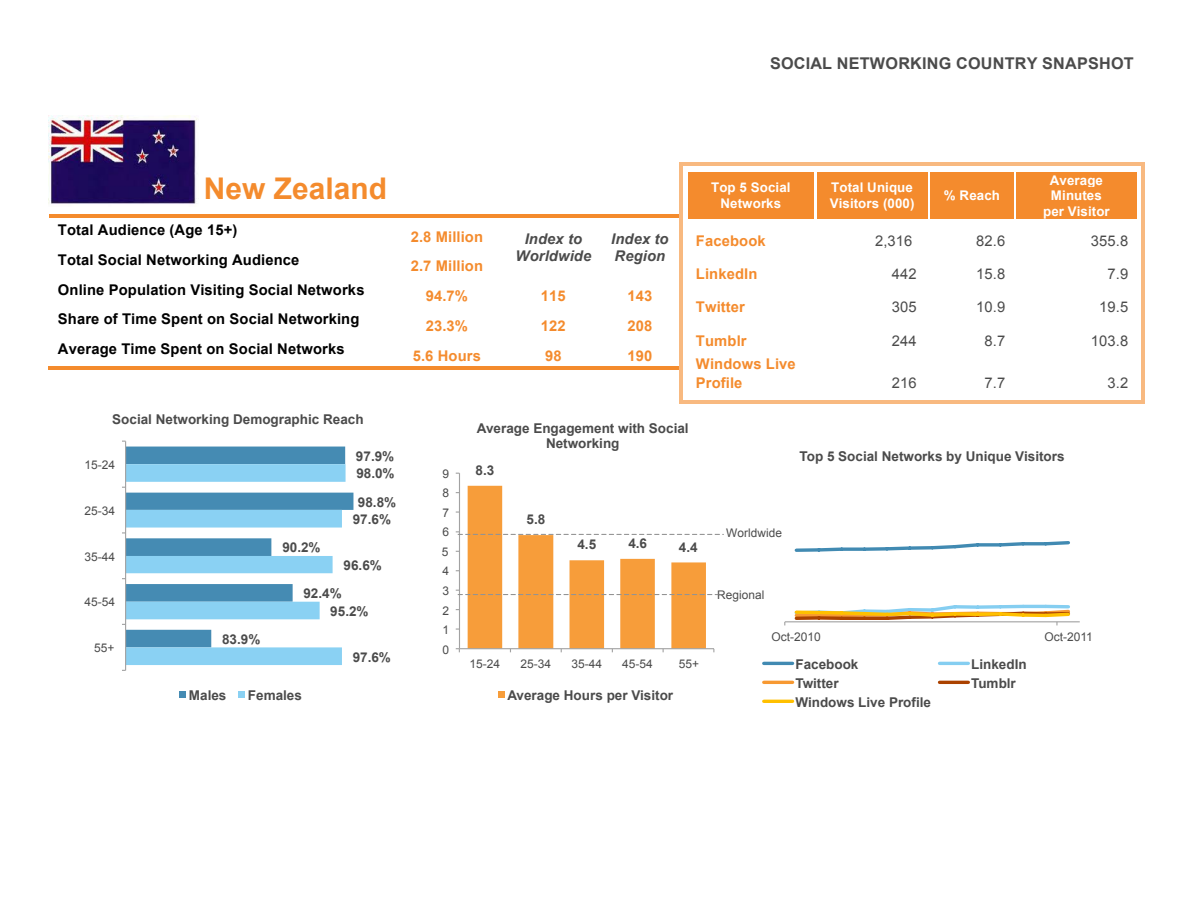
<style>
.page{position:relative;width:1188px;height:918px;background:#fff}
.page>*{position:absolute;margin:0;border:0;box-sizing:border-box;transform-origin:0 0}
.t1{font:700 29.85px "Arial";color:#f48b2d}
.t2{font:700 16.2px "Arial";letter-spacing:.015em;color:#4b4b4b}
.t3{font:700 14.7px "Arial";letter-spacing:.01em;color:#000}
.t4{font:700 14.7px/19.8px "Arial";letter-spacing:.01em;color:#f48b2d}
.t5{font:14.7px "Arial";letter-spacing:.01em;color:#4b4b4b}
.t6{font:italic 700 14.7px/17.2px "Arial";letter-spacing:.01em;color:#4b4b4b;text-align:center}
.t7{font:700 13.5px/15px "Arial";color:#4b4b4b;text-align:center}
.t8{font:700 13.35px/15.5px "Arial";letter-spacing:.01em;color:#fff;text-align:center}
.t9{font:12px "Arial";color:#4b4b4b}
.t10{font:11.85px "Arial";letter-spacing:.005em;color:#4b4b4b}
</style>
<div class="page">
<svg style="left:126px;top:447px;width:227px;height:63px;background:#5394b9"></svg>
<svg style="left:126px;top:464px;width:220px;height:201px"></svg>
<hr style="left:125px;top:441px;width:1px;height:229px;background:#a2a2a2">
<div style="left:180px;top:691px;width:6px;height:7px;background:#458bb3"></div>
<div style="left:239px;top:691px;width:6px;height:7px;background:#8ad1f3"></div>
<hr style="left:459px;top:473px;width:1px;height:176px;background:#a2a2a2">
<div style="left:498px;top:691px;width:7px;height:7px;background:#f79d3a"></div>
<hr style="left:785px;top:621px;width:295px;height:1px;background:#a2a2a2">
<svg style="left:794px;top:541px;width:276px;height:11px"></svg>
<svg style="left:793px;top:604px;width:279px;height:21px"></svg>
<hr style="left:764px;top:662px;width:29px;height:3px;background:#418ab2">
<hr style="left:940px;top:662px;width:28px;height:3px;background:#85cef1">
<hr style="left:764px;top:681px;width:29px;height:3px;background:#f79932">
<hr style="left:940px;top:681px;width:28px;height:3px;background:#ab4200">
<hr style="left:764px;top:700px;width:29px;height:3px;background:#ffc000">
<hr style="left:50px;top:214px;width:336px;height:3px;background:#f48b2d">
<svg style="left:386px;top:214px;width:4px;height:3px"></svg>
<hr style="left:390px;top:214px;width:117px;height:3px;background:#f48b2d">
<hr style="left:510px;top:214px;width:89px;height:3px;background:#f48b2d">
<svg style="left:599px;top:214px;width:4px;height:3px"></svg>
<hr style="left:603px;top:214px;width:77px;height:3px;background:#f48b2d">
<hr style="left:49px;top:366px;width:337px;height:4px;background:#f48b2d">
<hr style="left:388px;top:366px;width:119px;height:4px;background:#f48b2d">
<hr style="left:509px;top:366px;width:90px;height:4px;background:#f48b2d">
<svg style="left:599px;top:366px;width:3px;height:4px"></svg>
<hr style="left:602px;top:366px;width:78px;height:4px;background:#f48b2d">
<div style="left:688px;top:172px;width:126px;height:47px;background:#f48b2d"></div>
<div style="left:817px;top:172px;width:110px;height:47px;background:#f48b2d"></div>
<div style="left:930px;top:172px;width:83px;height:47px;background:#f48b2d"></div>
<div style="left:1016px;top:172px;width:121px;height:47px;background:#f48b2d"></div>
<svg style="left:680px;top:162px;width:3px;height:10px"></svg>
<hr style="left:683px;top:162px;width:132px;height:4px;background:#f8b980">
<svg style="left:815px;top:162px;width:4px;height:4px"></svg>
<hr style="left:819px;top:162px;width:110px;height:4px;background:#f8b980">
<svg style="left:929px;top:162px;width:3px;height:4px"></svg>
<hr style="left:932px;top:162px;width:83px;height:4px;background:#f8b980">
<svg style="left:1015px;top:162px;width:3px;height:4px"></svg>
<hr style="left:1018px;top:162px;width:123px;height:4px;background:#f8b980">
<svg style="left:1141px;top:162px;width:3px;height:10px"></svg>
<hr style="left:680px;top:172px;width:3px;height:48px;background:#f8b980">
<hr style="left:1141px;top:172px;width:3px;height:48px;background:#f8b980">
<hr style="left:680px;top:221px;width:3px;height:32px;background:#f8b980">
<hr style="left:1141px;top:221px;width:3px;height:32px;background:#f8b980">
<hr style="left:680px;top:255px;width:3px;height:32px;background:#f8b980">
<hr style="left:1141px;top:255px;width:3px;height:32px;background:#f8b980">
<hr style="left:680px;top:288px;width:3px;height:32px;background:#f8b980">
<hr style="left:1141px;top:288px;width:3px;height:32px;background:#f8b980">
<hr style="left:680px;top:321px;width:3px;height:32px;background:#f8b980">
<hr style="left:1141px;top:321px;width:3px;height:32px;background:#f8b980">
<hr style="left:680px;top:354px;width:3px;height:47px;background:#f8b980">
<hr style="left:683px;top:401px;width:132px;height:3px;background:#f8b980">
<svg style="left:815px;top:401px;width:4px;height:3px"></svg>
<hr style="left:819px;top:401px;width:110px;height:3px;background:#f8b980">
<hr style="left:932px;top:401px;width:83px;height:3px;background:#f8b980">
<hr style="left:1018px;top:401px;width:123px;height:3px;background:#f8b980">
<hr style="left:1141px;top:354px;width:3px;height:47px;background:#f8b980">
<svg style="left:456px;top:486px;width:267px;height:166px"></svg>
<img style="left:48px;top:116px;width:149px;height:88px">
<p class="t2" style="left:770px;top:54px;width:365px">SOCIAL NETWORKING COUNTRY SNAPSHOT</p>
<h1 class="t1" style="left:204px;top:172px;width:185px">New Zealand</h1>
<p class="t3" style="left:58px;top:222px;width:181px">Total Audience (Age 15+)</p>
<p class="t4" style="left:411px;top:227px;width:74px">2.8 Million</p>
<p class="t6" style="left:516px;top:230px;width:77px">Index to<br>Worldwide</p>
<p class="t6" style="left:611px;top:230px;width:59px">Index to</p>
<p class="t3" style="left:58px;top:252px;width:243px">Total Social Networking Audience</p>
<p class="t6" style="left:615px;top:247px;width:52px">Region</p>
<p class="t4" style="left:411px;top:256px;width:74px">2.7 Million</p>
<p class="t3" style="left:58px;top:282px;width:308px">Online Population Visiting Social Networks</p>
<p class="t4" style="left:426px;top:286px;width:44px">94.7%</p>
<p class="t4" style="left:541px;top:286px;width:26px">115</p>
<p class="t4" style="left:627px;top:286px;width:26px">143</p>
<p class="t3" style="left:58px;top:311px;width:303px">Share of Time Spent on Social Networking</p>
<p class="t4" style="left:426px;top:316px;width:44px">23.3%</p>
<p class="t4" style="left:541px;top:316px;width:26px">122</p>
<p class="t4" style="left:627px;top:316px;width:26px">208</p>
<p class="t3" style="left:58px;top:341px;width:288px">Average Time Spent on Social Networks</p>
<p class="t4" style="left:413px;top:346px;width:70px">5.6 Hours</p>
<p class="t4" style="left:545px;top:346px;width:18px">98</p>
<p class="t4" style="left:627px;top:346px;width:26px">190</p>
<p class="t8" style="left:711px;top:180px;width:81px">Top 5 Social<br>Networks</p>
<p class="t8" style="left:830px;top:180px;width:86px;text-align:left">Total Unique<br>Visitors (000)</p>
<p class="t8" style="left:944px;top:188px;width:58px">% Reach</p>
<p class="t8" style="left:1043px;top:172px;width:68px">Average<br>Minutes per Visitor</p>
<p class="t4" style="left:696px;top:231px;width:71px">Facebook</p>
<p class="t5" style="left:875px;top:233px;width:39px">2,316</p>
<p class="t5" style="left:976px;top:233px;width:31px">82.6</p>
<p class="t5" style="left:1091px;top:233px;width:39px">355.8</p>
<p class="t4" style="left:696px;top:264px;width:63px">LinkedIn</p>
<p class="t5" style="left:892px;top:266px;width:26px">442</p>
<p class="t5" style="left:976px;top:266px;width:31px">15.8</p>
<p class="t5" style="left:1108px;top:266px;width:22px">7.9</p>
<p class="t4" style="left:696px;top:297px;width:51px">Twitter</p>
<p class="t5" style="left:892px;top:299px;width:26px">305</p>
<p class="t5" style="left:976px;top:299px;width:31px">10.9</p>
<p class="t5" style="left:1099px;top:299px;width:31px">19.5</p>
<p class="t4" style="left:696px;top:331px;width:52px">Tumblr</p>
<p class="t5" style="left:892px;top:332px;width:26px">244</p>
<p class="t5" style="left:985px;top:332px;width:22px">8.7</p>
<p class="t5" style="left:1091px;top:332px;width:39px">103.8</p>
<p class="t4" style="left:696px;top:354px;width:101px">Windows Live<br>Profile</p>
<p class="t5" style="left:892px;top:375px;width:26px">216</p>
<p class="t5" style="left:985px;top:375px;width:22px">7.7</p>
<p class="t5" style="left:1108px;top:375px;width:22px">3.2</p>
<p class="t7" style="left:112px;top:411px;width:253px">Social Networking Demographic Reach</p>
<p class="t9" style="left:85px;top:458px;width:32px">15-24</p>
<p class="t9" style="left:85px;top:504px;width:32px">25-34</p>
<p class="t9" style="left:85px;top:550px;width:32px">35-44</p>
<p class="t9" style="left:85px;top:596px;width:32px">45-54</p>
<p class="t9" style="left:94px;top:641px;width:22px">55+</p>
<p class="t7" style="left:222px;top:632px;width:40px">83.9%</p>
<p class="t7" style="left:356px;top:449px;width:40px">97.9%</p>
<p class="t7" style="left:358px;top:494px;width:40px">98.8%</p>
<p class="t7" style="left:356px;top:466px;width:40px">98.0%</p>
<p class="t7" style="left:353px;top:512px;width:40px">97.6%</p>
<p class="t7" style="left:344px;top:558px;width:40px">96.6%</p>
<p class="t7" style="left:330px;top:604px;width:40px">95.2%</p>
<p class="t7" style="left:353px;top:649px;width:40px">97.6%</p>
<p class="t7" style="left:282px;top:540px;width:40px">90.2%</p>
<p class="t7" style="left:303px;top:586px;width:40px">92.4%</p>
<p class="t7" style="left:189px;top:688px;width:39px">Males</p>
<p class="t7" style="left:248px;top:688px;width:56px">Females</p>
<p class="t9" style="left:442px;top:467px;width:8px">9</p>
<p class="t9" style="left:442px;top:487px;width:8px">8</p>
<p class="t9" style="left:442px;top:506px;width:8px">7</p>
<p class="t9" style="left:442px;top:526px;width:8px">6</p>
<p class="t9" style="left:442px;top:545px;width:8px">5</p>
<p class="t9" style="left:442px;top:565px;width:8px">4</p>
<p class="t9" style="left:442px;top:584px;width:8px">3</p>
<p class="t9" style="left:442px;top:604px;width:8px">2</p>
<p class="t9" style="left:442px;top:623px;width:8px">1</p>
<p class="t9" style="left:442px;top:643px;width:8px">0</p>
<p class="t7" style="left:477px;top:420px;width:213px">Average Engagement with Social<br>Networking</p>
<p class="t7" style="left:476px;top:463px;width:20px">8.3</p>
<p class="t7" style="left:527px;top:512px;width:20px">5.8</p>
<p class="t7" style="left:577px;top:537px;width:20px">4.5</p>
<p class="t7" style="left:628px;top:536px;width:20px">4.6</p>
<p class="t7" style="left:679px;top:539px;width:20px">4.4</p>
<p class="t9" style="left:470px;top:657px;width:32px">15-24</p>
<p class="t9" style="left:521px;top:657px;width:32px">25-34</p>
<p class="t9" style="left:571px;top:657px;width:32px">35-44</p>
<p class="t9" style="left:622px;top:657px;width:32px">45-54</p>
<p class="t9" style="left:679px;top:657px;width:22px">55+</p>
<p class="t7" style="left:507px;top:688px;width:167px">Average Hours per Visitor</p>
<p class="t7" style="left:800px;top:448px;width:267px">Top 5 Social Networks by Unique Visitors</p>
<p class="t10" style="left:726px;top:527px;width:57px">Worldwide</p>
<p class="t10" style="left:717px;top:588px;width:49px">Regional</p>
<p class="t9" style="left:772px;top:630px;width:51px">Oct-2010</p>
<p class="t9" style="left:1044px;top:630px;width:50px">Oct-2011</p>
<p class="t7" style="left:795px;top:657px;width:64px">Facebook</p>
<p class="t7" style="left:971px;top:657px;width:57px">LinkedIn</p>
<p class="t7" style="left:795px;top:676px;width:45px">Twitter</p>
<p class="t7" style="left:971px;top:676px;width:46px">Tumblr</p>
<p class="t7" style="left:795px;top:695px;width:137px">Windows Live Profile</p>
</div>
